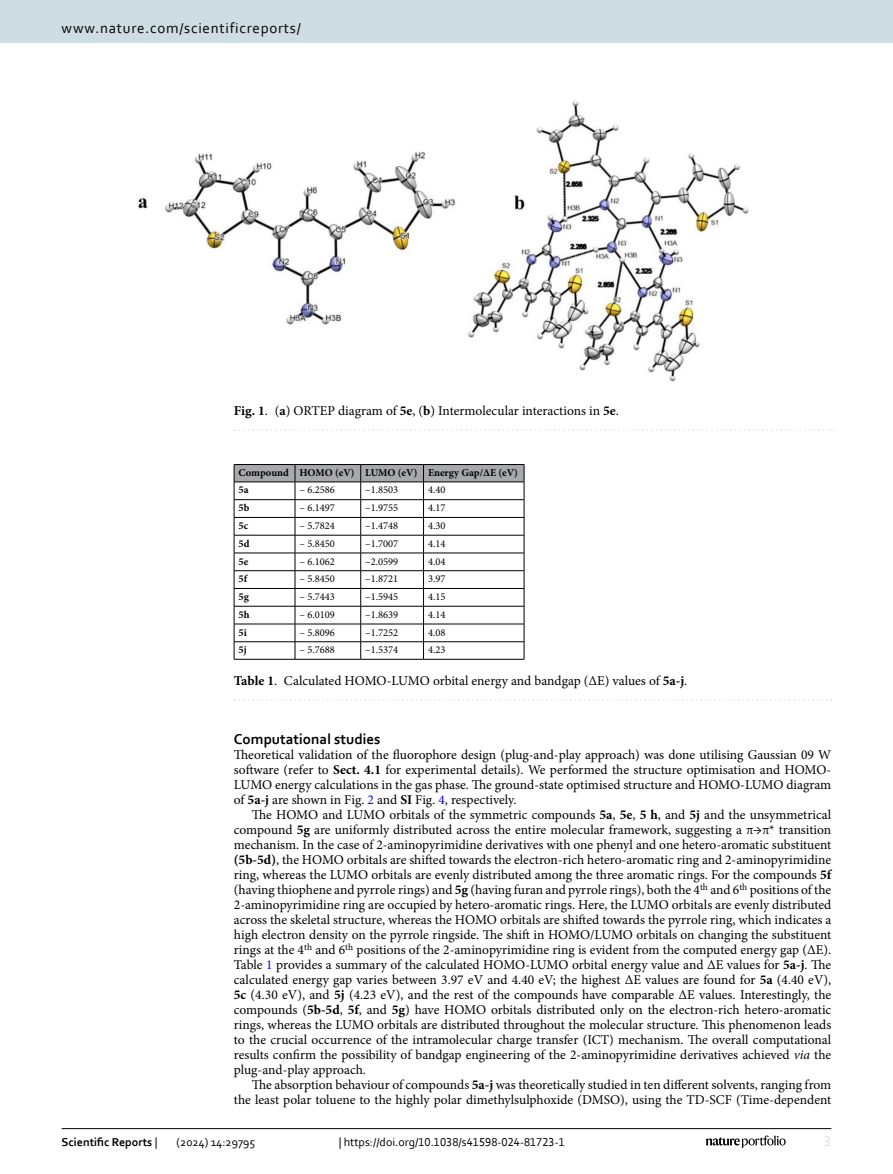
<style>
.page{position:relative;width:893px;height:1174px;background:#fff}
.page>*{position:absolute;margin:0;border:0;box-sizing:border-box;transform-origin:0 0}
.t1{font:15px "Corbel";letter-spacing:.05em;color:#000}
.t2{font:700 15px "Corbel";color:#000}
.t3{font:15px "Corbel";color:#d9e4eb}
.t4{font:13.5px/15px "Minion Pro";color:#000;text-align:justify}
.t5{font:12px "Corbel";color:#000}
.t6{font:700 12px "Corbel";color:#000}
.t7{font:10.5px "Minion Pro";color:#000}
.t8{font:700 10.5px/17.5px "Minion Pro";color:#000}
.s1{font-weight:700}
.s2{color:#00f}
.s3{font-style:italic}
.s4{font-weight:400}
</style>
<div class="page">
<hr style="left:295px;top:659px;width:66px;height:1px;background:#000">
<hr style="left:361px;top:659px;width:63px;height:1px;background:#000">
<svg style="left:234px;top:464px;width:291px;height:195px"></svg>
<hr style="left:424px;top:659px;width:100px;height:1px;background:#000">
<hr style="left:234px;top:659px;width:61px;height:1px;background:#000">
<svg style="left:235px;top:699px;width:597px;height:2px"></svg>
<img style="left:138px;top:100px;width:611px;height:282px">
<svg style="left:235px;top:429px;width:597px;height:2px"></svg>
<hr style="left:62px;top:1128px;width:769px;height:1px;background:#000">
<svg style="left:706px;top:1135px;width:80px;height:12px"></svg>
<div style="left:0;top:0;width:893px;height:43px;background:#cedde4"></div>
<p class="t1" style="left:62px;top:18px;width:241px">www.nature.com/scientificreports/</p>
<p class="t4" style="left:234px;top:403px;width:386px"><span class="s1">Fig. 1</span>. (<span class="s1">a</span>) ORTEP diagram of <span class="s1">5e</span>, (<span class="s1">b</span>) Intermolecular interactions in <span class="s1">5e</span>.</p>
<p class="t8" style="left:239px;top:463px;width:281px">Compound HOMO (eV) LUMO (eV) Energy Gap/∆E (eV)<br>5a</p>
<p class="t7" style="left:299px;top:483px;width:37px">– 6.2586</p>
<p class="t7" style="left:365px;top:483px;width:35px">–1.8503</p>
<p class="t7" style="left:428px;top:483px;width:19px">4.40</p>
<p class="t8" style="left:239px;top:499px;width:12px">5b</p>
<p class="t7" style="left:299px;top:501px;width:37px">– 6.1497</p>
<p class="t7" style="left:365px;top:501px;width:35px">–1.9755</p>
<p class="t7" style="left:428px;top:501px;width:19px">4.17</p>
<p class="t8" style="left:239px;top:517px;width:11px">5c</p>
<p class="t7" style="left:299px;top:518px;width:37px">– 5.7824</p>
<p class="t7" style="left:365px;top:518px;width:35px">–1.4748</p>
<p class="t7" style="left:428px;top:518px;width:19px">4.30</p>
<p class="t8" style="left:239px;top:534px;width:12px">5d</p>
<p class="t7" style="left:299px;top:536px;width:37px">– 5.8450</p>
<p class="t7" style="left:365px;top:536px;width:35px">–1.7007</p>
<p class="t7" style="left:428px;top:536px;width:19px">4.14</p>
<p class="t8" style="left:239px;top:552px;width:11px">5e</p>
<p class="t7" style="left:299px;top:554px;width:37px">– 6.1062</p>
<p class="t7" style="left:365px;top:554px;width:35px">–2.0599</p>
<p class="t7" style="left:428px;top:554px;width:19px">4.04</p>
<p class="t8" style="left:239px;top:570px;width:10px">5f</p>
<p class="t7" style="left:299px;top:572px;width:37px">– 5.8450</p>
<p class="t7" style="left:365px;top:572px;width:35px">–1.8721</p>
<p class="t7" style="left:428px;top:572px;width:19px">3.97</p>
<p class="t8" style="left:239px;top:588px;width:12px">5g</p>
<p class="t7" style="left:299px;top:589px;width:37px">– 5.7443</p>
<p class="t7" style="left:365px;top:589px;width:35px">–1.5945</p>
<p class="t7" style="left:428px;top:589px;width:19px">4.15</p>
<p class="t8" style="left:239px;top:605px;width:13px">5h</p>
<p class="t7" style="left:299px;top:607px;width:37px">– 6.0109</p>
<p class="t7" style="left:365px;top:607px;width:35px">–1.8639</p>
<p class="t7" style="left:428px;top:607px;width:19px">4.14</p>
<p class="t8" style="left:239px;top:623px;width:10px">5i</p>
<p class="t7" style="left:299px;top:625px;width:37px">– 5.8096</p>
<p class="t7" style="left:365px;top:625px;width:35px">–1.7252</p>
<p class="t7" style="left:428px;top:625px;width:19px">4.08</p>
<p class="t8" style="left:239px;top:641px;width:10px">5j</p>
<p class="t7" style="left:299px;top:643px;width:37px">– 5.7688</p>
<p class="t7" style="left:365px;top:643px;width:35px">–1.5374</p>
<p class="t7" style="left:428px;top:643px;width:19px">4.23</p>
<p class="t4" style="left:234px;top:673px;width:455px"><span class="s1">Table 1</span>. Calculated HOMO-LUMO orbital energy and bandgap (ΔE) values of <span class="s1">5a-j</span>.</p>
<p class="t2" style="left:234px;top:730px;width:148px">Computational studies</p>
<p class="t4" style="left:234px;top:747px;width:599px">Theoretical validation of the fluorophore design (plug-and-play approach) was done utilising Gaussian 09 W software (refer to <span class="s1">Sect. 4.1</span> for experimental details). We performed the structure optimisation and HOMO-LUMO energy calculations in the gas phase. The ground-state optimised structure and HOMO-LUMO diagram of <span class="s1">5a-j</span> are shown in Fig. <span class="s2">2</span> and <span class="s1">SI</span> Fig. <span class="s2">4</span>, respectively.</p>
<p class="t4" style="left:234px;top:807px;width:599px;text-indent:18px">The HOMO and LUMO orbitals of the symmetric compounds <span class="s1">5a</span>, <span class="s1">5e</span>, <span class="s1">5 h</span>, and <span class="s1">5j</span> and the unsymmetrical compound <span class="s1">5g</span> are uniformly distributed across the entire molecular framework, suggesting a π→π* transition mechanism. In the case of 2-aminopyrimidine derivatives with one phenyl and one hetero-aromatic substituent <span class="s1">(5b-5d)</span>, the HOMO orbitals are shifted towards the electron-rich hetero-aromatic ring and 2-aminopyrimidine ring, whereas the LUMO orbitals are evenly distributed among the three aromatic rings. For the compounds <span class="s1">5f </span>(having thiophene and pyrrole rings) and <span class="s1">5g</span> (having furan and pyrrole rings), both the 4<sup>th</sup> and 6<sup>th</sup> positions of the 2-aminopyrimidine ring are occupied by hetero-aromatic rings. Here, the LUMO orbitals are evenly distributed across the skeletal structure, whereas the HOMO orbitals are shifted towards the pyrrole ring, which indicates a high electron density on the pyrrole ringside. The shift in HOMO/LUMO orbitals on changing the substituent rings at the 4<sup>th</sup> and 6<sup>th</sup> positions of the 2-aminopyrimidine ring is evident from the computed energy gap (∆E).<br>Table <span class="s2">1</span> provides a summary of the calculated HOMO-LUMO orbital energy value and ∆E values for <span class="s1">5a-j</span>. The calculated energy gap varies between 3.97 eV and 4.40 eV; the highest ∆E values are found for <span class="s1">5a</span> (4.40 eV), <span class="s1">5c</span> (4.30 eV), and <span class="s1">5j</span> (4.23 eV), and the rest of the compounds have comparable ∆E values. Interestingly, the compounds (<span class="s1">5b-5d</span>, <span class="s1">5f</span>, and <span class="s1">5g</span>) have HOMO orbitals distributed only on the electron-rich hetero-aromatic rings, whereas the LUMO orbitals are distributed throughout the molecular structure. This phenomenon leads to the crucial occurrence of the intramolecular charge transfer (ICT) mechanism. The overall computational results confirm the possibility of bandgap engineering of the 2-aminopyrimidine derivatives achieved <span class="s3">via</span> the plug-and-play approach.</p>
<p class="t4" style="left:234px;top:1077px;width:599px;text-align:right">The absorption behaviour of compounds <span class="s1">5a-j</span> was theoretically studied in ten different solvents, ranging from the least polar toluene to the highly polar dimethylsulphoxide (DMSO), using the TD-SCF (Time-dependent</p>
<p class="t6" style="left:62px;top:1134px;width:97px">Scientific Reports <span class="s4">|</span></p>
<p class="t5" style="left:177px;top:1134px;width:80px">(2024) 14:29795</p>
<p class="t5" style="left:339px;top:1134px;width:228px">| https://doi.org/10.1038/s41598-024-81723-1</p>
<p class="t3" style="left:824px;top:1132px;width:9px">3</p>
</div>
